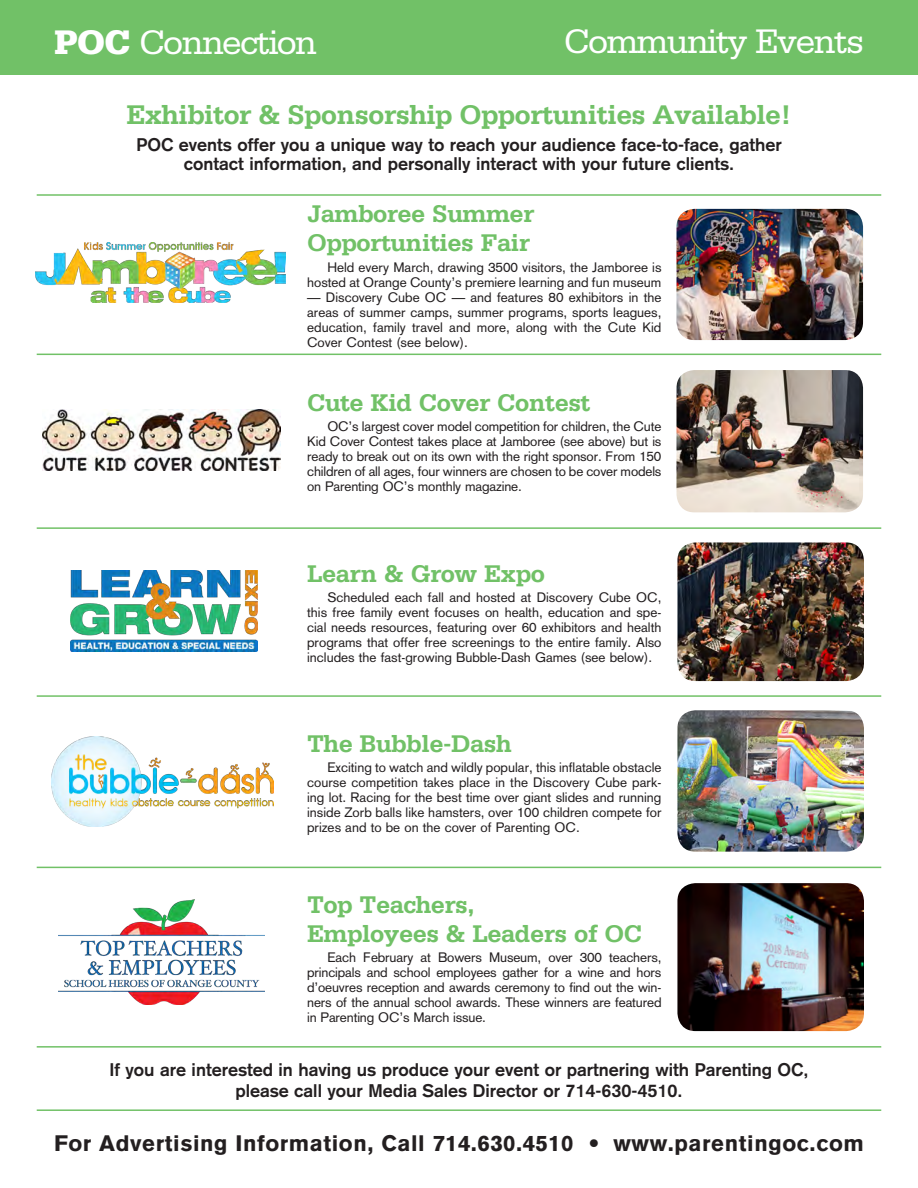
<style>
.page{position:relative;width:918px;height:1188px;background:#fff}
.page>*{position:absolute;margin:0;border:0;box-sizing:border-box;transform-origin:0 0}
.t1{font:36px "Serifa";letter-spacing:-.05em;color:#fff}
.t2{font:700 28.5px "Serifa";letter-spacing:-.02em;color:#71c167}
.t3{font:700 25.5px "Serifa";letter-spacing:-.02em;color:#71c167}
.t4{font:900 22.05px "Akzidenz Grotesk";letter-spacing:.025em;color:#231f20}
.t5{font:700 18px/19.5px "Akzidenz Grotesk";color:#231f20;text-align:center}
.t6{font:13.5px/15px "Akzidenz Grotesk";color:#231f20;text-align:justify}
.s1{font-weight:900}
</style>
<div class="page">
<div style="left:0;top:0;width:918px;height:75px;background:#71c167"></div>
<img style="left:51px;top:736px;width:223px;height:90px">
<img style="left:42px;top:410px;width:239px;height:61px">
<img style="left:35px;top:243px;width:251px;height:60px">
<img style="left:70px;top:571px;width:187px;height:80px">
<hr style="left:37px;top:194px;width:844px;height:2px;background:#71c167">
<hr style="left:37px;top:354px;width:844px;height:1px;background:#71c167">
<hr style="left:37px;top:527px;width:844px;height:2px;background:#71c167">
<hr style="left:37px;top:695px;width:844px;height:2px;background:#71c167">
<hr style="left:37px;top:867px;width:844px;height:1px;background:#71c167">
<hr style="left:37px;top:1046px;width:844px;height:2px;background:#71c167">
<hr style="left:37px;top:1109px;width:844px;height:2px;background:#71c167">
<img style="left:676px;top:209px;width:187px;height:131px">
<img style="left:676px;top:370px;width:187px;height:142px">
<img style="left:677px;top:542px;width:187px;height:139px">
<img style="left:677px;top:710px;width:187px;height:142px">
<img style="left:677px;top:883px;width:187px;height:148px">
<img style="left:58px;top:899px;width:207px;height:105px">
<p class="t1" style="left:54px;top:22px;width:264px"><span class="s1">POC</span> Connection</p>
<p class="t1" style="left:564px;top:21px;width:302px">Community Events</p>
<p class="t2" style="left:126px;top:97px;width:667px">Exhibitor &amp; Sponsorship Opportunities Available!</p>
<p class="t5" style="left:136px;top:134px;width:647px">POC events offer you a unique way to reach your audience face-to-face, gather contact information, and personally interact with your future clients.</p>
<p class="t3" style="left:307px;top:199px;width:229px">Jamboree Summer</p>
<p class="t3" style="left:307px;top:228px;width:224px">Opportunities Fair</p>
<p class="t6" style="left:307px;top:259px;width:356px;text-align:right">Held every March, drawing 3500 visitors, the Jamboree is hosted at Orange County’s premiere learning and fun museum</p>
<p class="t6" style="left:307px;top:289px;width:356px">— Discovery Cube OC — and features 80 exhibitors in the areas of summer camps, summer programs, sports leagues, education, family travel and more, along with the Cute Kid Cover Contest (see below).</p>
<p class="t3" style="left:307px;top:387px;width:285px">Cute Kid Cover Contest</p>
<p class="t6" style="left:307px;top:419px;width:356px;text-indent:20px">OC’s largest cover model competition for children, the Cute Kid Cover Contest takes place at Jamboree (see above) but is ready to break out on its own with the right sponsor. From 150 children of all ages, four winners are chosen to be cover models on Parenting OC’s monthly magazine.</p>
<p class="t3" style="left:307px;top:558px;width:239px">Learn &amp; Grow Expo</p>
<p class="t6" style="left:307px;top:590px;width:356px;text-indent:20px">Scheduled each fall and hosted at Discovery Cube OC, this free family event focuses on health, education and spe&shy;cial needs resources, featuring over 60 exhibitors and health programs that offer free screenings to the entire family. Also includes the fast-growing Bubble-Dash Games (see below).</p>
<p class="t3" style="left:307px;top:728px;width:206px">The Bubble-Dash</p>
<p class="t6" style="left:307px;top:760px;width:356px;text-indent:20px">Exciting to watch and wildly popular, this inflatable obstacle course competition takes place in the Discovery Cube park&shy;ing lot. Racing for the best time over giant slides and running inside Zorb balls like hamsters, over 100 children compete for prizes and to be on the cover of Parenting OC.</p>
<p class="t3" style="left:307px;top:890px;width:169px">Top Teachers,</p>
<p class="t3" style="left:307px;top:918px;width:336px">Employees &amp; Leaders of OC</p>
<p class="t6" style="left:307px;top:950px;width:356px;text-indent:20px">Each February at Bowers Museum, over 300 teachers, principals and school employees gather for a wine and hors d’oeuvres reception and awards ceremony to find out the win&shy;ners of the annual school awards. These winners are featured in Parenting OC’s March issue.</p>
<p class="t5" style="left:109px;top:1060px;width:701px">If you are interested in having us produce your event or partnering with Parenting OC,</p>
<p class="t5" style="left:235px;top:1081px;width:449px">please call your Media Sales Director or 714-630-4510.</p>
<p class="t4" style="left:54px;top:1130px;width:812px">For Advertising Information, Call 714.630.4510 • www.parentingoc.com</p>
</div>
